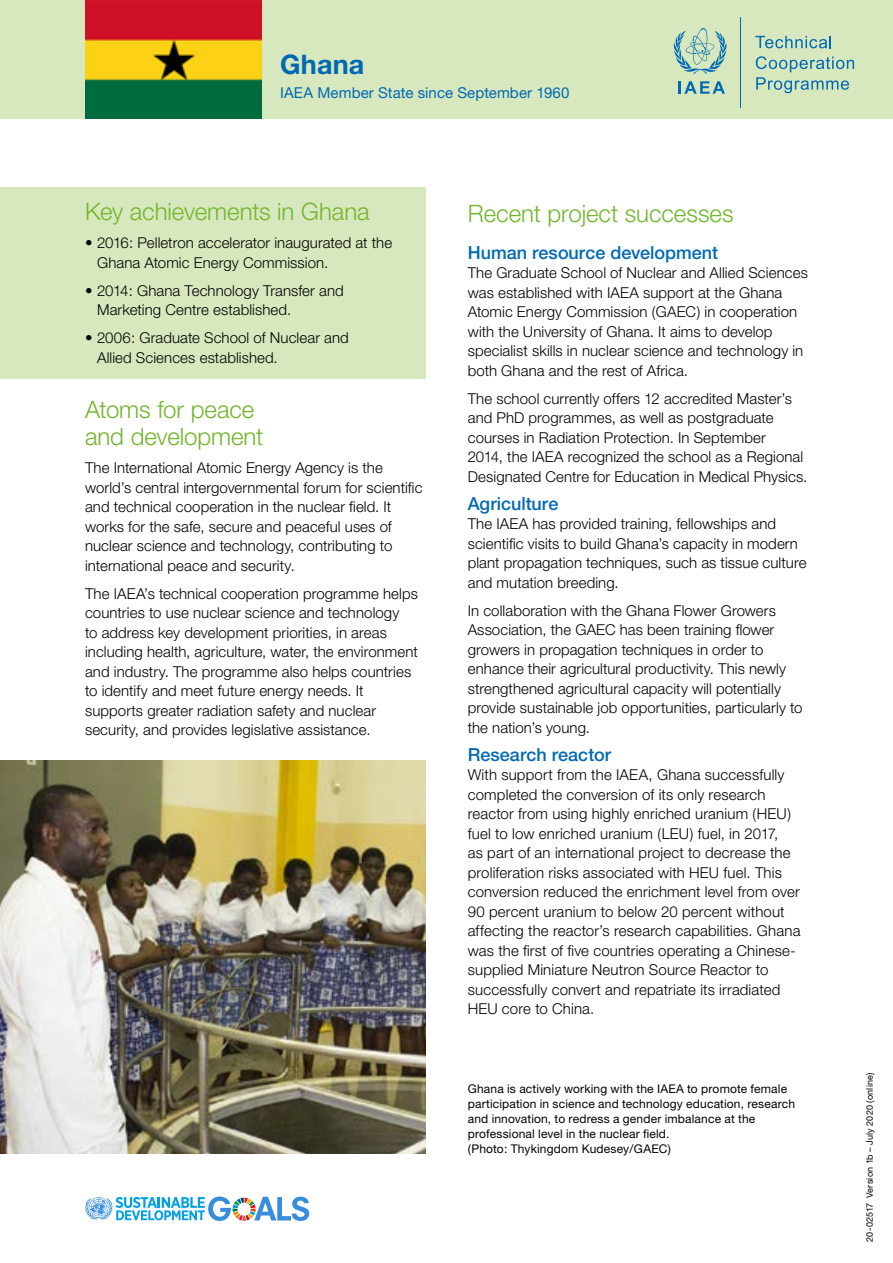
<style>
.page{position:relative;width:893px;height:1263px;background:#fff}
.page>*{position:absolute;margin:0;border:0;box-sizing:border-box;transform-origin:0 0}
.t1{font:700 27px "Helvetica Neue";letter-spacing:.005em;color:#0069b4}
.t2{font:300 24px/27px "Helvetica Neue";letter-spacing:-.005em;color:#71b62c}
.t3{font:500 18px "Helvetica Neue";color:#0069b4}
.t4{font:300 15px/19.5px "Helvetica Neue";letter-spacing:.005em;color:#000}
.t5{font:15px "Helvetica Neue";letter-spacing:.01em;color:#0069b4}
.t6{font:12px/15px "Helvetica Neue";letter-spacing:.015em;color:#020203}
.t7{font:9px "Helvetica Neue";letter-spacing:.02em;color:#000}
</style>
<div class="page">
<div style="left:0;top:0;width:893px;height:118px;background:#d8e8be"></div>
<img style="left:85px;top:2px;width:177px;height:116px">
<div style="left:0;top:187px;width:425px;height:191px;background:#d8e8be"></div>
<svg style="left:85px;top:1196px;width:224px;height:25px"></svg>
<svg style="left:674px;top:28px;width:53px;height:46px"></svg>
<svg style="left:679px;top:81px;width:46px;height:13px"></svg>
<hr style="left:740px;top:18px;width:1px;height:89px;background:#0069b4">
<svg style="left:755px;top:36px;width:76px;height:12px"></svg>
<svg style="left:756px;top:56px;width:98px;height:37px"></svg>
<hr style="left:85px;top:0;width:177px;height:2px;background:#ce1528">
<img style="left:0;top:760px;width:425px;height:393px">
<h1 class="t1" style="left:280px;top:48px;width:86px">Ghana</h1>
<p class="t5" style="left:280px;top:84px;width:291px">IAEA Member State since September 1960</p>
<h2 class="t2" style="left:85px;top:198px;width:286px">Key achievements in Ghana</h2>
<p class="t4" style="left:97px;top:233px;width:297px;text-indent:-12px">• 2016: Pelletron accelerator inaugurated at the<br>Ghana Atomic Energy Commission.</p>
<p class="t4" style="left:97px;top:280px;width:248px;text-indent:-12px">• 2014: Ghana Technology Transfer and<br>Marketing Centre established.</p>
<p class="t4" style="left:97px;top:328px;width:253px;text-indent:-12px">• 2006: Graduate School of Nuclear and<br>Allied Sciences established.</p>
<h2 class="t2" style="left:85px;top:396px;width:180px">Atoms for peace and development</h2>
<p class="t4" style="left:85px;top:458px;width:339px">The International Atomic Energy Agency is the world’s central intergovernmental forum for scientific and technical cooperation in the nuclear field. It works for the safe, secure and peaceful uses of nuclear science and technology, contributing to international peace and security.</p>
<p class="t4" style="left:85px;top:583px;width:334px">The IAEA’s technical cooperation programme helps countries to use nuclear science and technology<br>to address key development priorities, in areas including health, agriculture, water, the environment and industry. The programme also helps countries to identify and meet future energy needs. It supports greater radiation safety and nuclear security, and provides legislative assistance.</p>
<h2 class="t2" style="left:468px;top:200px;width:267px">Recent project successes</h2>
<p class="t3" style="left:468px;top:242px;width:252px">Human resource development</p>
<p class="t4" style="left:468px;top:263px;width:342px">The Graduate School of Nuclear and Allied Sciences was established with IAEA support at the Ghana Atomic Energy Commission (GAEC) in cooperation with the University of Ghana. It aims to develop specialist skills in nuclear science and technology in both Ghana and the rest of Africa.</p>
<p class="t4" style="left:468px;top:388px;width:341px">The school currently offers 12 accredited Master’s and PhD programmes, as well as postgraduate courses in Radiation Protection. In September<br>2014, the IAEA recognized the school as a Regional Designated Centre for Education in Medical Physics.</p>
<p class="t3" style="left:468px;top:493px;width:92px">Agriculture</p>
<p class="t4" style="left:468px;top:514px;width:340px">The IAEA has provided training, fellowships and scientific visits to build Ghana’s capacity in modern plant propagation techniques, such as tissue culture and mutation breeding.</p>
<p class="t4" style="left:468px;top:600px;width:336px">In collaboration with the Ghana Flower Growers Association, the GAEC has been training flower growers in propagation techniques in order to enhance their agricultural productivity. This newly strengthened agricultural capacity will potentially provide sustainable job opportunities, particularly to the nation’s young.</p>
<p class="t3" style="left:468px;top:744px;width:145px">Research reactor</p>
<p class="t4" style="left:468px;top:765px;width:334px">With support from the IAEA, Ghana successfully completed the conversion of its only research reactor from using highly enriched uranium (HEU) fuel to low enriched uranium (LEU) fuel, in 2017,<br>as part of an international project to decrease the proliferation risks associated with HEU fuel. This conversion reduced the enrichment level from over 90 percent uranium to below 20 percent without affecting the reactor’s research capabilities. Ghana was the first of five countries operating a Chinese&shy;supplied Miniature Neutron Source Reactor to successfully convert and repatriate its irradiated HEU core to China.</p>
<p class="t6" style="left:468px;top:1081px;width:329px">Ghana is actively working with the IAEA to promote female participation in science and technology education, research and innovation, to redress a gender imbalance at the professional level in the nuclear field.<br>(Photo: Thykingdom Kudesey/GAEC)</p>
<p class="t7" style="left:864px;top:1242px;width:171px;rotate:-90deg">20-02517 Version 1b – July 2020 (online)</p>
</div>
